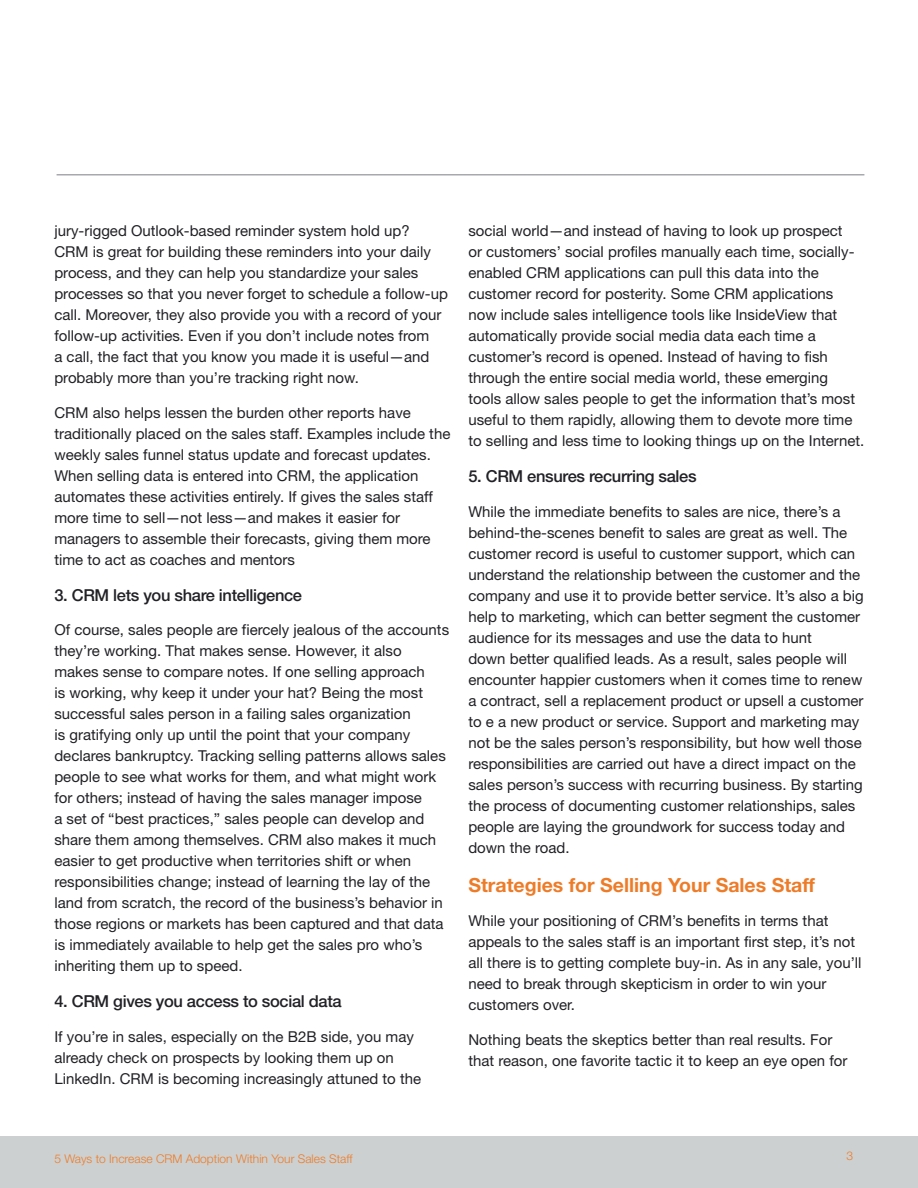
<style>
.page{position:relative;width:918px;height:1188px;background:#fff}
.page>*{position:absolute;margin:0;border:0;box-sizing:border-box;transform-origin:0 0}
.t1{font:700 19.5px "Helvetica Neue LT Std";color:#ed7c29}
.t2{font:500 16.5px "Helvetica Neue LT Std";letter-spacing:-.02em;color:#212126}
.t3{font:15px/21px "Helvetica Neue LT Std";color:#212126}
.t4{font:300 12px "Helvetica Neue LT Std";color:#ed7c29}
</style>
<div class="page">
<div style="left:0;top:1136px;width:918px;height:52px;background:#cdd0d0"></div>
<hr style="left:57px;top:174px;width:807px;height:2px;background:#a8a9ad">
<p class="t3" style="left:54px;top:220px;width:395px">jury-rigged Outlook-based reminder system hold up?<br>CRM is great for building these reminders into your daily process, and they can help you standardize your sales processes so that you never forget to schedule a follow-up call. Moreover, they also provide you with a record of your follow-up activities. Even if you don’t include notes from<br>a call, the fact that you know you made it is useful—and probably more than you’re tracking right now.</p>
<p class="t3" style="left:54px;top:402px;width:397px">CRM also helps lessen the burden other reports have traditionally placed on the sales staff. Examples include the weekly sales funnel status update and forecast updates.<br>When selling data is entered into CRM, the application automates these activities entirely. If gives the sales staff more time to sell—not less—and makes it easier for managers to assemble their forecasts, giving them more time to act as coaches and mentors</p>
<p class="t2" style="left:54px;top:585px;width:249px">3. CRM lets you share intelligence</p>
<p class="t3" style="left:54px;top:619px;width:396px">Of course, sales people are fiercely jealous of the accounts they’re working. That makes sense. However, it also makes sense to compare notes. If one selling approach<br>is working, why keep it under your hat? Being the most successful sales person in a failing sales organization<br>is gratifying only up until the point that your company declares bankruptcy. Tracking selling patterns allows sales people to see what works for them, and what might work for others; instead of having the sales manager impose<br>a set of “best practices,” sales people can develop and share them among themselves. CRM also makes it much easier to get productive when territories shift or when responsibilities change; instead of learning the lay of the land from scratch, the record of the business’s behavior in those regions or markets has been captured and that data is immediately available to help get the sales pro who’s inheriting them up to speed.</p>
<p class="t2" style="left:54px;top:991px;width:289px">4. CRM gives you access to social data</p>
<p class="t3" style="left:54px;top:1026px;width:368px">If you’re in sales, especially on the B2B side, you may already check on prospects by looking them up on<br>LinkedIn. CRM is becoming increasingly attuned to the</p>
<p class="t3" style="left:468px;top:220px;width:397px">social world—and instead of having to look up prospect<br>or customers’ social profiles manually each time, socially&shy;enabled CRM applications can pull this data into the customer record for posterity. Some CRM applications now include sales intelligence tools like InsideView that automatically provide social media data each time a customer’s record is opened. Instead of having to fish through the entire social media world, these emerging tools allow sales people to get the information that’s most useful to them rapidly, allowing them to devote more time to selling and less time to looking things up on the Internet.</p>
<p class="t2" style="left:468px;top:466px;width:230px">5. CRM ensures recurring sales</p>
<p class="t3" style="left:468px;top:501px;width:397px">While the immediate benefits to sales are nice, there’s a behind-the-scenes benefit to sales are great as well. The customer record is useful to customer support, which can understand the relationship between the customer and the company and use it to provide better service. It’s also a big help to marketing, which can better segment the customer audience for its messages and use the data to hunt<br>down better qualified leads. As a result, sales people will encounter happier customers when it comes time to renew a contract, sell a replacement product or upsell a customer to e a new product or service. Support and marketing may not be the sales person’s responsibility, but how well those responsibilities are carried out have a direct impact on the sales person’s success with recurring business. By starting the process of documenting customer relationships, sales people are laying the groundwork for success today and down the road.</p>
<h1 class="t1" style="left:468px;top:873px;width:348px">Strategies for Selling Your Sales Staff</h1>
<p class="t3" style="left:468px;top:910px;width:395px">While your positioning of CRM’s benefits in terms that appeals to the sales staff is an important first step, it’s not all there is to getting complete buy-in. As in any sale, you’ll need to break through skepticism in order to win your customers over.</p>
<p class="t3" style="left:468px;top:1029px;width:380px">Nothing beats the skeptics better than real results. For that reason, one favorite tactic it to keep an eye open for</p>
<p class="t4" style="left:54px;top:1151px;width:300px">5 Ways to Increase CRM Adoption Within Your Sales Staff</p>
<p class="t4" style="left:847px;top:1148px;width:8px">3</p>
</div>
